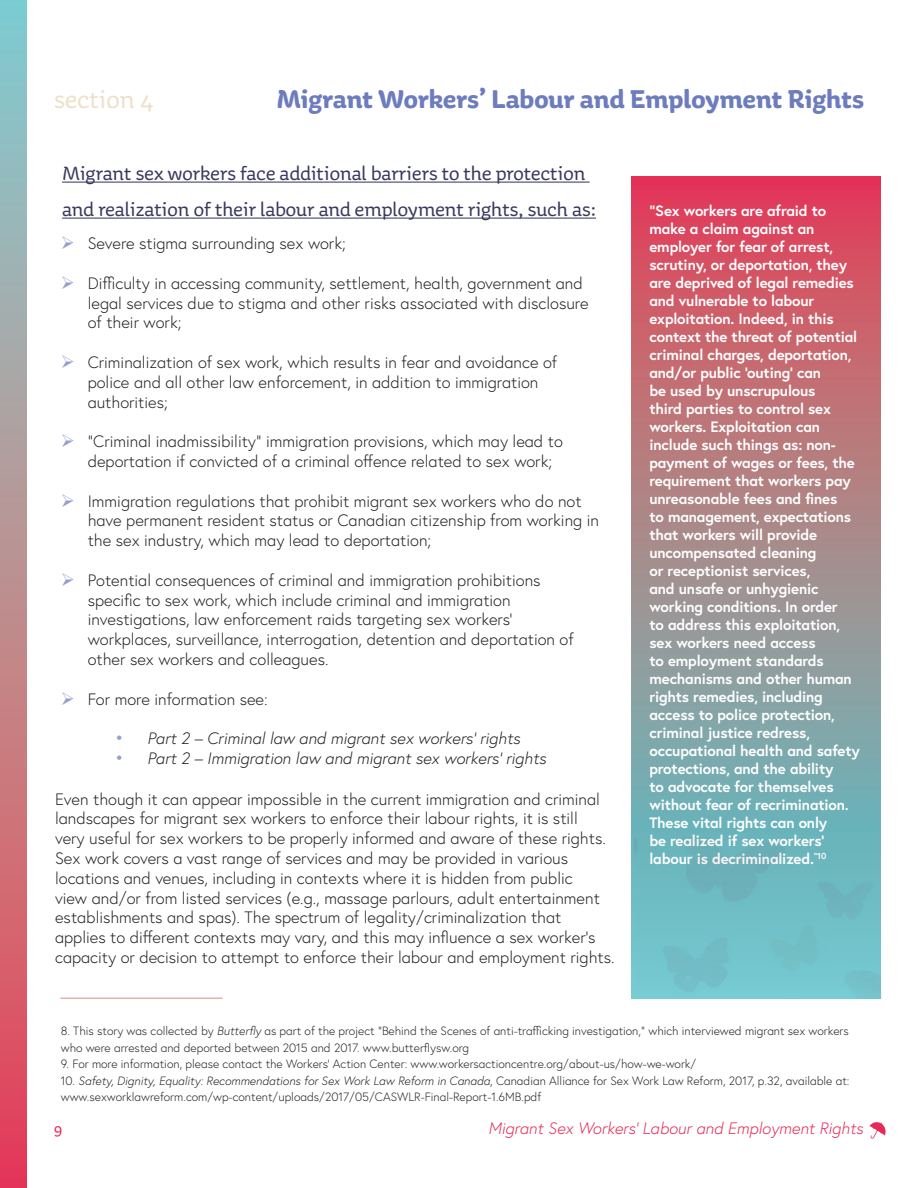
<style>
.page{position:relative;width:918px;height:1188px;background:#fff}
.page>*{position:absolute;margin:0;border:0;box-sizing:border-box;transform-origin:0 0}
.t1{font:700 27px "Aniuk";color:#6c7cbd}
.t2{font:27px "Aniuk";color:#eee0ca}
.t3{font:21px/36px "Aniuk";color:#39395f}
.t4{font:300 16.5px/19.8px "Europa";color:#231f20}
.t5{font:italic 300 16.5px "Europa";color:#231f20}
.t6{font:italic 300 16.5px "Europa";color:#e62a57}
.t7{font:16.5px "Aniuk";color:#e62a57}
.t8{font:700 15px/18px "Europa";letter-spacing:-.01em;color:#fff}
.t9{font:300 12px/16.5px "Europa";color:#231f20}
.s1{font-weight:400;font-style:normal;font-size:18px;color:#959ece}
.s2{font-style:italic}
</style>
<div class="page">
<div style="left:0;top:0;width:27px;height:1188px;background:linear-gradient(to bottom,#86d3cf,#eb4354)"></div>
<hr style="left:62px;top:182px;width:528px;height:1px;background:#39395f">
<hr style="left:62px;top:218px;width:534px;height:1px;background:#39395f">
<svg style="left:869px;top:1122px;width:17px;height:17px"></svg>
<svg style="left:631px;top:176px;width:250px;height:823px;background:#ab8087"></svg>
<img style="left:634px;top:838px;width:247px;height:161px">
<hr style="left:60px;top:998px;width:162px;height:1px;background:#ebafb3">
<h1 class="t2" style="left:54px;top:84px;width:101px">section 4</h1>
<h1 class="t1" style="left:276px;top:83px;width:589px">Migrant Workers’ Labour and Employment Rights</h1>
<p class="t3" style="left:62px;top:155px;width:535px">Migrant sex workers face additional barriers to the protection and realization of their labour and employment rights, such as:</p>
<p class="t4" style="left:88px;top:233px;width:260px">Severe stigma surrounding sex work;</p>
<p class="t4" style="left:88px;top:273px;width:502px">Difficulty in accessing community, settlement, health, government and legal services due to stigma and other risks associated with disclosure of their work;</p>
<p class="t4" style="left:88px;top:352px;width:471px">Criminalization of sex work, which results in fear and avoidance of police and all other law enforcement, in addition to immigration authorities;</p>
<p class="t4" style="left:88px;top:431px;width:477px">“Criminal inadmissibility” immigration provisions, which may lead to deportation if convicted of a criminal offence related to sex work;</p>
<p class="t4" style="left:88px;top:491px;width:513px">Immigration regulations that prohibit migrant sex workers who do not have permanent resident status or Canadian citizenship from working in the sex industry, which may lead to deportation;</p>
<p class="t4" style="left:88px;top:570px;width:488px">Potential consequences of criminal and immigration prohibitions specific to sex work, which include criminal and immigration investigations, law enforcement raids targeting sex workers’ workplaces, surveillance, interrogation, detention and deportation of other sex workers and colleagues.</p>
<p class="t4" style="left:88px;top:689px;width:182px">For more information see:</p>
<p class="t5" style="left:115px;top:728px;width:407px"><span class="s1">•</span> Part 2 – Criminal law and migrant sex workers’ rights</p>
<p class="t5" style="left:115px;top:748px;width:433px"><span class="s1">•</span> Part 2 – Immigration law and migrant sex workers’ rights</p>
<p class="t4" style="left:55px;top:789px;width:561px">Even though it can appear impossible in the current immigration and criminal landscapes for migrant sex workers to enforce their labour rights, it is still<br>very useful for sex workers to be properly informed and aware of these rights.<br>Sex work covers a vast range of services and may be provided in various locations and venues, including in contexts where it is hidden from public<br>view and/or from listed services (e.g., massage parlours, adult entertainment establishments and spas). The spectrum of legality/criminalization that applies to different contexts may vary, and this may influence a sex worker’s capacity or decision to attempt to enforce their labour and employment rights.</p>
<p class="t8" style="left:649px;top:201px;width:212px">“Sex workers are afraid to make a claim against an employer for fear of arrest, scrutiny, or deportation, they are deprived of legal remedies and vulnerable to labour exploitation. Indeed, in this context the threat of potential criminal charges, deportation, and/or public ‘outing’ can<br>be used by unscrupulous<br>third parties to control sex workers. Exploitation can include such things as: non&shy;payment of wages or fees, the requirement that workers pay unreasonable fees and fines<br>to management, expectations that workers will provide uncompensated cleaning<br>or receptionist services,<br>and unsafe or unhygienic working conditions. In order<br>to address this exploitation, sex workers need access<br>to employment standards mechanisms and other human rights remedies, including access to police protection, criminal justice redress, occupational health and safety protections, and the ability<br>to advocate for themselves without fear of recrimination.<br>These vital rights can only<br>be realized if sex workers’ labour is decriminalized.<sup>”10</sup></p>
<p class="t9" style="left:61px;top:1023px;width:790px">8. This story was collected by <span class="s2">Butterfly</span> as part of the project “Behind the Scenes of anti-trafficking investigation,” which interviewed migrant sex workers who were arrested and deported between 2015 and 2017. www.butterflysw.org</p>
<p class="t9" style="left:61px;top:1056px;width:637px">9. For more information, please contact the Workers’ Action Center: www.workersactioncentre.org/about-us/how-we-work/</p>
<p class="t9" style="left:61px;top:1072px;width:790px">10. <span class="s2">Safety, Dignity, Equality: Recommendations for Sex Work Law Reform in Canada</span>, Canadian Alliance for Sex Work Law Reform, 2017, p.32, available at: www.sexworklawreform.com/wp-content/uploads/2017/05/CASWLR-Final-Report-1.6MB.pdf</p>
<p class="t7" style="left:54px;top:1119px;width:9px">9</p>
<p class="t6" style="left:488px;top:1118px;width:377px">Migrant Sex Workers’ Labour and Employment Rights</p>
</div>
